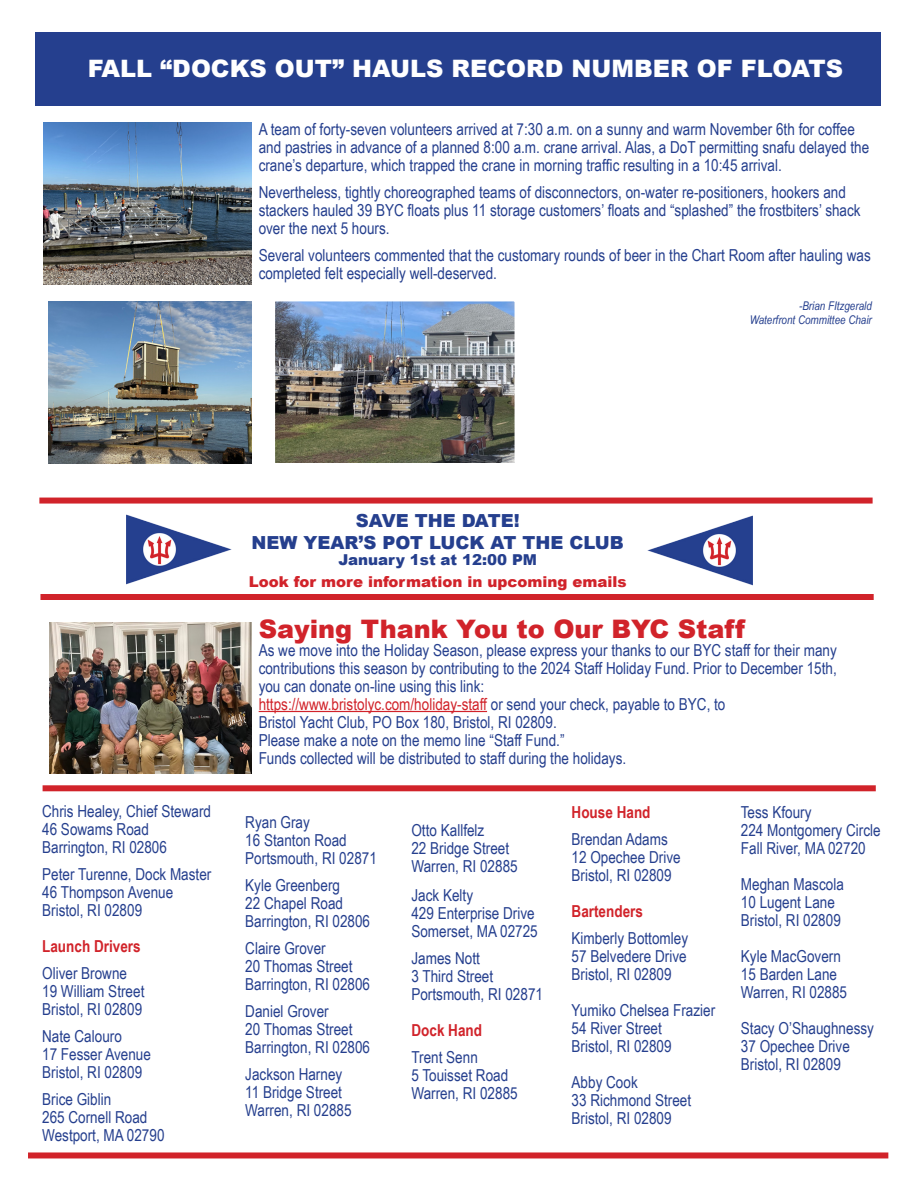
<style>
.page{position:relative;width:918px;height:1188px;background:#fff}
.page>*{position:absolute;margin:0;border:0;box-sizing:border-box;transform-origin:0 0}
.t1{font:900 25.5px "Arial";color:#d1232a}
.t2{font:900 24px "Arial";color:#fff}
.t3{font:900 18px "Arial";color:#253f8e}
.t4{font:16.5px/18px "Arial Narrow";color:#253f8e}
.t5{font:16.5px "Arial Narrow";color:#d1232a}
.t6{font:700 16.5px "Arial Narrow";color:#d1232a}
.t7{font:900 15px "Arial";color:#d1232a}
.t8{font:900 15px "Arial";color:#253f8e}
.t9{font:italic 12px "Arial Narrow";color:#253f8e}
.s1{color:#253f8e}
</style>
<div class="page">
<div style="left:28px;top:1152px;width:860px;height:6px;background:#d1232a"></div>
<div style="left:43px;top:785px;width:833px;height:6px;background:#d1232a"></div>
<div style="left:35px;top:32px;width:846px;height:74px;background:#253f8e"></div>
<hr style="left:259px;top:711px;width:228px;height:1px;background:#d1232a">
<img style="left:49px;top:623px;width:203px;height:151px">
<div style="left:40px;top:594px;width:834px;height:6px;background:#d1232a"></div>
<img style="left:276px;top:303px;width:237px;height:160px">
<img style="left:43px;top:123px;width:209px;height:162px">
<img style="left:49px;top:301px;width:202px;height:162px">
<div style="left:39px;top:498px;width:834px;height:6px;background:#d1232a"></div>
<img style="left:127px;top:515px;width:104px;height:69px">
<img style="left:648px;top:516px;width:104px;height:69px">
<p class="t2" style="left:88px;top:51px;width:757px">FALL “DOCKS OUT” HAULS RECORD NUMBER OF FLOATS</p>
<p class="t4" style="left:259px;top:120px;width:612px">A team of forty-seven volunteers arrived at 7:30 a.m. on a sunny and warm November 6th for coffee and pastries in advance of a planned 8:00 a.m. crane arrival. Alas, a DoT permitting snafu delayed the crane’s departure, which trapped the crane in morning traffic resulting in a 10:45 arrival.</p>
<p class="t4" style="left:259px;top:183px;width:604px">Nevertheless, tightly choreographed teams of disconnectors, on-water re-positioners, hookers and stackers hauled 39 BYC floats plus 11 storage customers’ floats and “splashed” the frostbiters’ shack over the next 5 hours.</p>
<p class="t4" style="left:259px;top:246px;width:614px">Several volunteers commented that the customary rounds of beer in the Chart Room after hauling was completed felt especially well-deserved.</p>
<p class="t9" style="left:799px;top:298px;width:74px">-Brian FItzgerald</p>
<p class="t9" style="left:750px;top:311px;width:124px">Waterfront Committee Chair</p>
<p class="t4" style="left:42px;top:802px;width:170px">Chris Healey, Chief Steward</p>
<p class="t4" style="left:42px;top:820px;width:108px">46 Sowams Road</p>
<p class="t4" style="left:42px;top:838px;width:126px">Barrington, RI 02806</p>
<p class="t4" style="left:42px;top:865px;width:171px">Peter Turenne, Dock Master</p>
<p class="t4" style="left:42px;top:883px;width:133px">46 Thompson Avenue</p>
<p class="t4" style="left:42px;top:901px;width:102px">Bristol, RI 02809</p>
<p class="t6" style="left:42px;top:934px;width:100px">Launch Drivers</p>
<p class="t4" style="left:42px;top:964px;width:86px">Oliver Browne</p>
<p class="t4" style="left:42px;top:982px;width:104px">19 William Street</p>
<p class="t4" style="left:42px;top:1000px;width:102px">Bristol, RI 02809</p>
<p class="t4" style="left:42px;top:1027px;width:81px">Nate Calouro</p>
<p class="t4" style="left:42px;top:1045px;width:110px">17 Fesser Avenue</p>
<p class="t4" style="left:42px;top:1063px;width:102px">Bristol, RI 02809</p>
<p class="t4" style="left:42px;top:1090px;width:71px">Brice Giblin</p>
<p class="t4" style="left:42px;top:1108px;width:107px">265 Cornell Road</p>
<p class="t4" style="left:42px;top:1126px;width:124px">Westport, MA 02790</p>
<p class="t3" style="left:356px;top:508px;width:165px">SAVE THE DATE!</p>
<p class="t3" style="left:252px;top:529px;width:374px">NEW YEAR’S POT LUCK AT THE CLUB</p>
<p class="t8" style="left:338px;top:549px;width:200px">January 1st at 12:00 PM</p>
<p class="t7" style="left:249px;top:571px;width:379px">Look for more information in upcoming emails</p>
<p class="t1" style="left:259px;top:610px;width:488px">Saying Thank You to Our BYC Staff</p>
<p class="t4" style="left:259px;top:640px;width:580px">As we move into the Holiday Season, please express your thanks to our BYC staff for their many</p>
<p class="t4" style="left:259px;top:658px;width:580px">contributions this season by contributing to the 2024 Staff Holiday Fund. Prior to December 15th,</p>
<p class="t4" style="left:259px;top:676px;width:227px">you can donate on-line using this link:</p>
<p class="t5" style="left:259px;top:692px;width:468px">https://www.bristolyc.com/holiday-staff <span class="s1">or send your check, payable to BYC, to</span></p>
<p class="t4" style="left:259px;top:712px;width:300px">Bristol Yacht Club, PO Box 180, Bristol, RI 02809.</p>
<p class="t4" style="left:259px;top:730px;width:307px">Please make a note on the memo line “Staff Fund.”</p>
<p class="t4" style="left:259px;top:748px;width:369px">Funds collected will be distributed to staff during the holidays.</p>
<p class="t4" style="left:741px;top:802px;width:72px">Tess Kfoury</p>
<p class="t4" style="left:741px;top:820px;width:141px">224 Montgomery Circle</p>
<p class="t4" style="left:741px;top:838px;width:126px">Fall River, MA 02720</p>
<p class="t4" style="left:741px;top:874px;width:105px">Meghan Mascola</p>
<p class="t4" style="left:741px;top:892px;width:96px">10 Lugent Lane</p>
<p class="t4" style="left:741px;top:910px;width:102px">Bristol, RI 02809</p>
<p class="t4" style="left:741px;top:946px;width:102px">Kyle MacGovern</p>
<p class="t4" style="left:741px;top:964px;width:98px">15 Barden Lane</p>
<p class="t4" style="left:741px;top:982px;width:108px">Warren, RI 02885</p>
<p class="t4" style="left:741px;top:1018px;width:135px">Stacy O’Shaughnessy</p>
<p class="t4" style="left:741px;top:1036px;width:111px">37 Opechee Drive</p>
<p class="t4" style="left:741px;top:1054px;width:102px">Bristol, RI 02809</p>
<p class="t6" style="left:572px;top:800px;width:80px">House Hand</p>
<p class="t4" style="left:572px;top:830px;width:98px">Brendan Adams</p>
<p class="t4" style="left:572px;top:848px;width:111px">12 Opechee Drive</p>
<p class="t4" style="left:572px;top:866px;width:102px">Bristol, RI 02809</p>
<p class="t6" style="left:572px;top:899px;width:73px">Bartenders</p>
<p class="t4" style="left:572px;top:929px;width:118px">Kimberly Bottomley</p>
<p class="t4" style="left:572px;top:947px;width:117px">57 Belvedere Drive</p>
<p class="t4" style="left:572px;top:965px;width:102px">Bristol, RI 02809</p>
<p class="t4" style="left:572px;top:1001px;width:145px">Yumiko Chelsea Frazier</p>
<p class="t4" style="left:572px;top:1019px;width:92px">54 River Street</p>
<p class="t4" style="left:572px;top:1037px;width:102px">Bristol, RI 02809</p>
<p class="t4" style="left:572px;top:1073px;width:68px">Abby Cook</p>
<p class="t4" style="left:572px;top:1091px;width:121px">33 Richmond Street</p>
<p class="t4" style="left:572px;top:1109px;width:102px">Bristol, RI 02809</p>
<p class="t4" style="left:245px;top:813px;width:66px">Ryan Gray</p>
<p class="t4" style="left:245px;top:831px;width:103px">16 Stanton Road</p>
<p class="t4" style="left:245px;top:849px;width:133px">Portsmouth, RI 02871</p>
<p class="t4" style="left:245px;top:876px;width:96px">Kyle Greenberg</p>
<p class="t4" style="left:245px;top:894px;width:99px">22 Chapel Road</p>
<p class="t4" style="left:245px;top:912px;width:126px">Barrington, RI 02806</p>
<p class="t4" style="left:245px;top:939px;width:82px">Claire Grover</p>
<p class="t4" style="left:245px;top:957px;width:109px">20 Thomas Street</p>
<p class="t4" style="left:245px;top:975px;width:126px">Barrington, RI 02806</p>
<p class="t4" style="left:245px;top:1002px;width:85px">Daniel Grover</p>
<p class="t4" style="left:245px;top:1020px;width:109px">20 Thomas Street</p>
<p class="t4" style="left:245px;top:1038px;width:126px">Barrington, RI 02806</p>
<p class="t4" style="left:245px;top:1065px;width:99px">Jackson Harney</p>
<p class="t4" style="left:245px;top:1083px;width:98px">11 Bridge Street</p>
<p class="t4" style="left:245px;top:1101px;width:108px">Warren, RI 02885</p>
<p class="t4" style="left:411px;top:821px;width:74px">Otto Kallfelz</p>
<p class="t4" style="left:411px;top:839px;width:99px">22 Bridge Street</p>
<p class="t4" style="left:411px;top:857px;width:108px">Warren, RI 02885</p>
<p class="t4" style="left:411px;top:885px;width:63px">Jack Kelty</p>
<p class="t4" style="left:411px;top:903px;width:125px">429 Enterprise Drive</p>
<p class="t4" style="left:411px;top:921px;width:128px">Somerset, MA 02725</p>
<p class="t4" style="left:411px;top:948px;width:70px">James Nott</p>
<p class="t4" style="left:411px;top:966px;width:83px">3 Third Street</p>
<p class="t4" style="left:411px;top:984px;width:133px">Portsmouth, RI 02871</p>
<p class="t6" style="left:411px;top:1018px;width:72px">Dock Hand</p>
<p class="t4" style="left:411px;top:1047px;width:68px">Trent Senn</p>
<p class="t4" style="left:411px;top:1065px;width:98px">5 Touisset Road</p>
<p class="t4" style="left:411px;top:1083px;width:108px">Warren, RI 02885</p>
</div>
